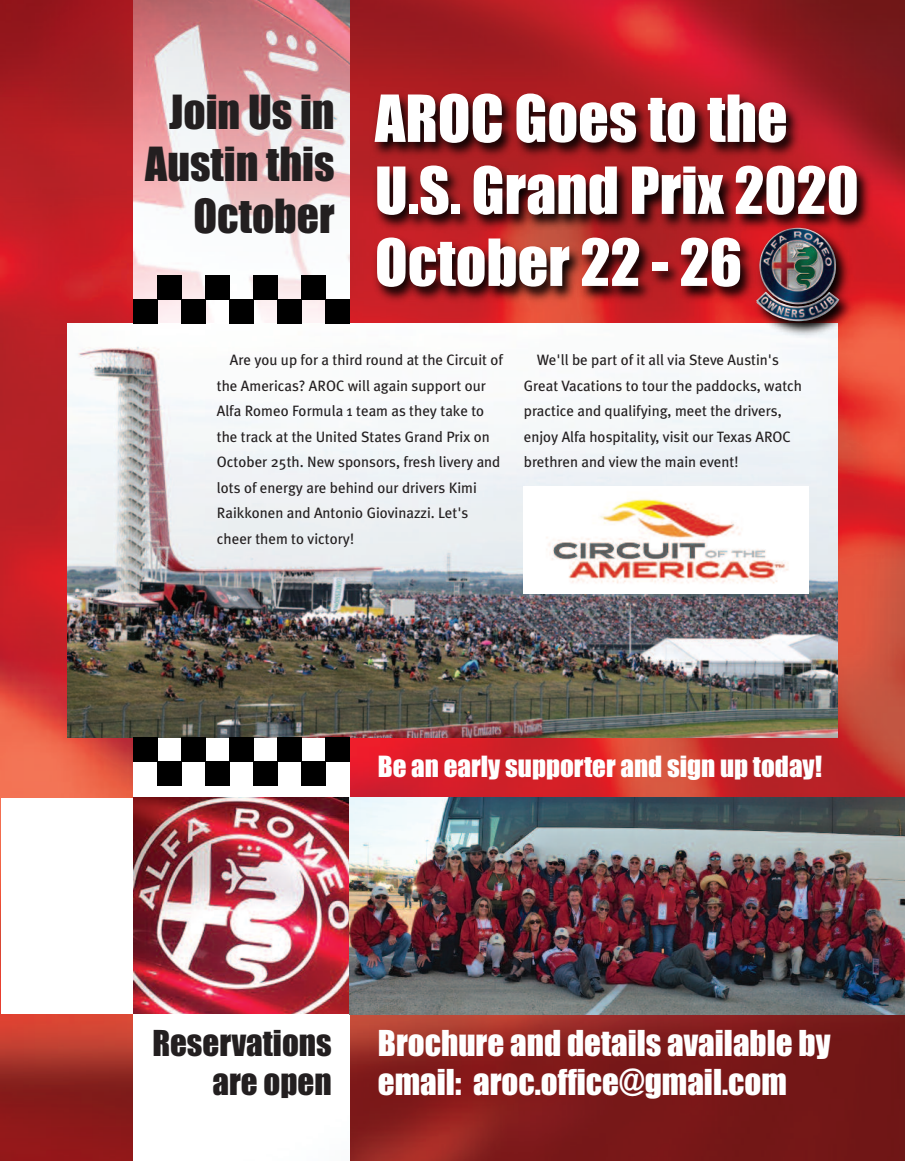
<style>
.page{position:relative;width:905px;height:1161px;background:#fff}
.page>*{position:absolute;margin:0;border:0;box-sizing:border-box;transform-origin:0 0}
.t1{font:60px/72px "Impact";color:#fff}
.t2{font:43.5px/52.2px "Impact";color:#231f20;text-align:right}
.t3{font:33px/39.6px "Impact";color:#fff}
.t4{font:33px/39.6px "Impact";color:#231f20;text-align:right}
.t5{font:27px "Impact";color:#fff}
.t6{font:15px/25.5px "Meta Plus";color:#231f20}
</style>
<div class="page">
<img style="left:1px;top:0;width:903px;height:1161px">
<img style="left:134px;top:0;width:216px;height:1161px">
<div style="left:1px;top:798px;width:903px;height:216px;background:#fff"></div>
<img style="left:134px;top:798px;width:216px;height:217px">
<img style="left:68px;top:323px;width:769px;height:415px">
<img style="left:350px;top:798px;width:554px;height:217px">
<img style="left:337px;top:77px;width:567px;height:269px">
<div style="left:134px;top:299px;width:24px;height:24px;background:#000"></div>
<div style="left:158px;top:275px;width:24px;height:24px;background:#000"></div>
<div style="left:182px;top:299px;width:24px;height:24px;background:#000"></div>
<div style="left:205px;top:275px;width:25px;height:24px;background:#000"></div>
<div style="left:229px;top:299px;width:25px;height:24px;background:#000"></div>
<div style="left:253px;top:275px;width:25px;height:24px;background:#000"></div>
<div style="left:277px;top:299px;width:25px;height:24px;background:#000"></div>
<div style="left:301px;top:275px;width:25px;height:24px;background:#000"></div>
<div style="left:325px;top:299px;width:25px;height:24px;background:#000"></div>
<div style="left:325px;top:738px;width:24px;height:24px;background:#000"></div>
<div style="left:301px;top:762px;width:25px;height:24px;background:#000"></div>
<div style="left:277px;top:738px;width:25px;height:24px;background:#000"></div>
<div style="left:253px;top:762px;width:25px;height:24px;background:#000"></div>
<div style="left:229px;top:738px;width:25px;height:24px;background:#000"></div>
<div style="left:206px;top:762px;width:24px;height:24px;background:#000"></div>
<div style="left:182px;top:738px;width:24px;height:24px;background:#000"></div>
<div style="left:157px;top:762px;width:25px;height:24px;background:#000"></div>
<div style="left:133px;top:738px;width:25px;height:24px;background:#000"></div>
<img style="left:524px;top:487px;width:284px;height:107px">
<img style="left:720px;top:203px;width:160px;height:147px">
<img style="left:756px;top:228px;width:83px;height:93px">
<h2 class="t2" style="left:145px;top:88px;width:191px">Join Us in<br>Austin this<br>October</h2>
<h1 class="t1" style="left:375px;top:85px;width:485px">AROC Goes to the<br>U.S. Grand Prix 2020<br>October 22 - 26</h1>
<p class="t6" style="left:217px;top:347px;width:287px;text-indent:13px">Are you up for a third round at the Circuit of the Americas? AROC will again support our Alfa Romeo Formula 1 team as they take to the track at the United States Grand Prix on October 25th. New sponsors, fresh livery and lots of energy are behind our drivers Kimi Raikkonen and Antonio Giovinazzi. Let's cheer them to victory!</p>
<p class="t6" style="left:524px;top:347px;width:280px;text-indent:13px">We'll be part of it all via Steve Austin's Great Vacations to tour the paddocks, watch practice and qualifying, meet the drivers, enjoy Alfa hospitality, visit our Texas AROC brethren and view the main event!</p>
<h3 class="t5" style="left:378px;top:752px;width:445px">Be an early supporter and sign up today!</h3>
<h3 class="t4" style="left:152px;top:1024px;width:181px">Reservations are open</h3>
<h3 class="t3" style="left:378px;top:1024px;width:454px">Brochure and details available by email: aroc.office@gmail.com</h3>
</div>
